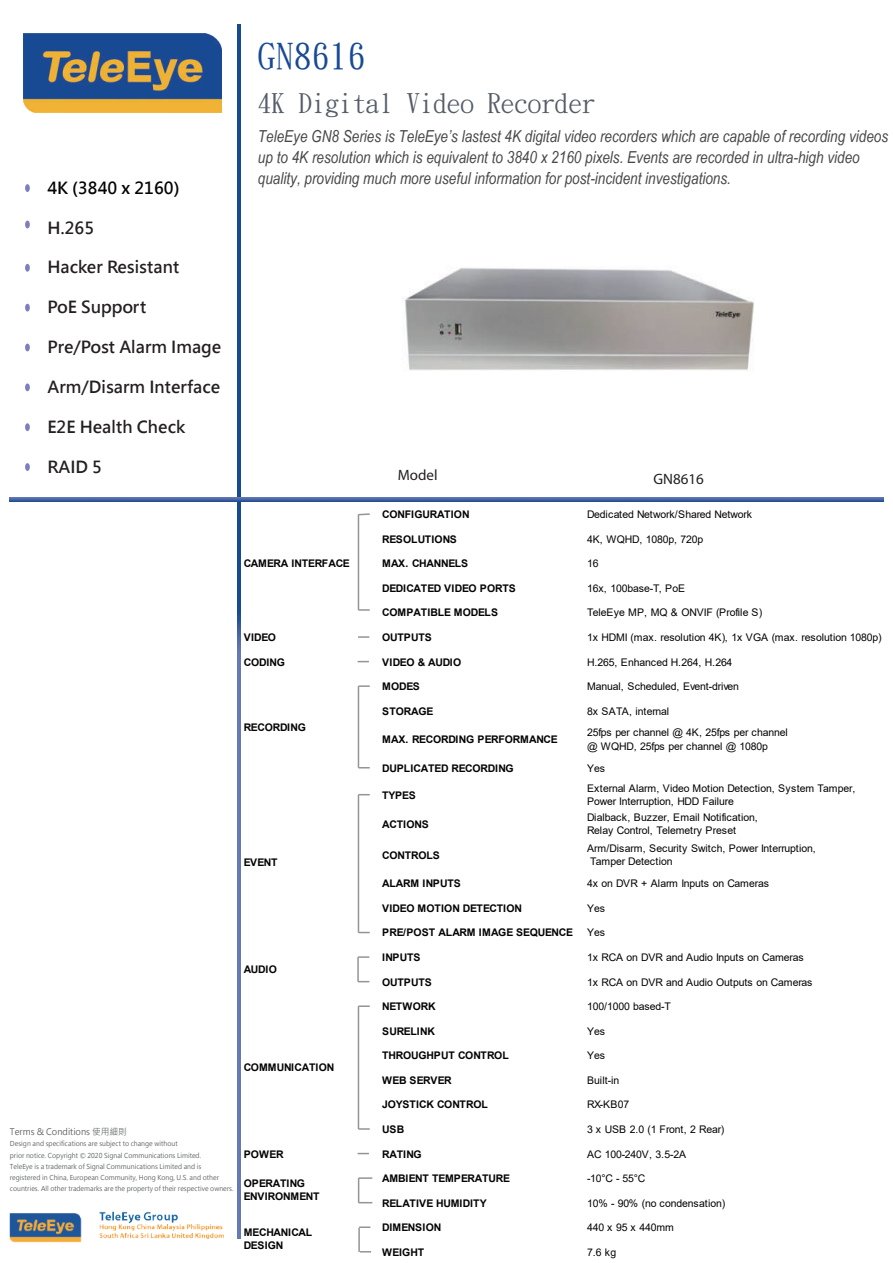
<style>
.page{position:relative;width:893px;height:1263px;background:#fff}
.page>*{position:absolute;margin:0;border:0;box-sizing:border-box;transform-origin:0 0}
.t1{font:700 36px "Adobe Fan Heiti Std";color:#184a93}
.t2{font:700 27px "Adobe Fan Heiti Std";color:#555d68}
.t3{font:italic 16.5px/21px "Arial Narrow";color:#494849}
.t4{font:700 16.5px "Microsoft Jheng Hei";color:#231f20}
.t5{font:700 16.5px "Microsoft Jheng Hei";color:#030303}
.t6{font:15px "Myriad";color:#231f20}
.t7{font:10.5px/13.5px "Arial";letter-spacing:-.015em;color:#030303}
.t8{font:700 10.5px/13.5px "Arial";letter-spacing:-.03em;color:#030303}
.t9{font:700 10.5px "Arial";letter-spacing:-.01em;color:#030303}
.t10{font:700 10.5px "Arial";color:#030303}
.t11{font:700 10.5px "Arial";letter-spacing:.005em;color:#030303}
.t12{font:9px "Microsoft Jheng Hei";color:#5e6162;scale:.96 1}
.t13{font:6.75px/11.2px "Microsoft Jheng Hei";color:#5e6162;scale:.96 1}
</style>
<div class="page">
<img style="left:10px;top:1211px;width:213px;height:32px">
<img style="left:23px;top:33px;width:198px;height:79px">
<hr style="left:358px;top:514px;width:1px;height:96px;background:#939498">
<svg style="left:357px;top:513px;width:13px;height:3px"></svg>
<svg style="left:358px;top:609px;width:12px;height:2px"></svg>
<hr style="left:358px;top:686px;width:1px;height:82px;background:#939498">
<svg style="left:358px;top:685px;width:12px;height:2px"></svg>
<svg style="left:358px;top:767px;width:12px;height:1px"></svg>
<hr style="left:357px;top:957px;width:2px;height:25px;background:#939498">
<svg style="left:358px;top:956px;width:11px;height:2px"></svg>
<svg style="left:358px;top:1177px;width:14px;height:26px"></svg>
<hr style="left:358px;top:1228px;width:2px;height:24px;background:#939498">
<svg style="left:359px;top:1226px;width:11px;height:2px"></svg>
<hr style="left:358px;top:795px;width:1px;height:137px;background:#939498">
<svg style="left:358px;top:794px;width:12px;height:1px"></svg>
<svg style="left:358px;top:932px;width:12px;height:1px"></svg>
<hr style="left:358px;top:1006px;width:1px;height:123px;background:#939498">
<svg style="left:358px;top:1005px;width:12px;height:2px"></svg>
<svg style="left:358px;top:1128px;width:12px;height:2px"></svg>
<svg style="left:358px;top:636px;width:11px;height:2px"></svg>
<div style="left:25px;top:184px;width:5px;height:8px;background:#7e7ebc;border-radius:50%"></div>
<svg style="left:25px;top:221px;width:5px;height:7px"></svg>
<div style="left:25px;top:264px;width:5px;height:8px;background:#7e7ebc;border-radius:50%"></div>
<div style="left:25px;top:304px;width:5px;height:8px;background:#7e7ebc;border-radius:50%"></div>
<svg style="left:25px;top:344px;width:5px;height:7px"></svg>
<div style="left:25px;top:383px;width:5px;height:8px;background:#7e7ebc;border-radius:50%"></div>
<div style="left:25px;top:423px;width:5px;height:8px;background:#7e7ebc;border-radius:50%"></div>
<div style="left:25px;top:463px;width:5px;height:8px;background:#7e7ebc;border-radius:50%"></div>
<img style="left:237px;top:25px;width:4px;height:1213px">
<img style="left:402px;top:268px;width:352px;height:103px">
<img style="left:10px;top:498px;width:873px;height:4px">
<h3 class="t5" style="left:47px;top:177px;width:134px">4K (3840 x 2160)</h3>
<h3 class="t4" style="left:47px;top:217px;width:48px">H.265</h3>
<h3 class="t4" style="left:47px;top:257px;width:133px">Hacker Resistant</h3>
<h3 class="t4" style="left:47px;top:297px;width:100px">PoE Support</h3>
<h3 class="t4" style="left:47px;top:337px;width:175px">Pre/Post Alarm Image</h3>
<h3 class="t4" style="left:47px;top:377px;width:174px">Arm/Disarm Interface</h3>
<h3 class="t4" style="left:47px;top:416px;width:139px">E2E Health Check</h3>
<h3 class="t4" style="left:47px;top:456px;width:56px">RAID 5</h3>
<p class="t12" style="left:10px;top:1126px;width:123px">Terms &amp; Conditions 使用細則</p>
<p class="t13" style="left:10px;top:1138px;width:235px">Design and specifications are subject to change without<br>prior notice. Copyright © 2020 Signal Communications Limited.<br>TeleEye is a trademark of Signal Communications Limited and is registered in China, European Community, Hong Kong, U.S. and other countries. All other trademarks are the property of their respective owners.</p>
<h1 class="t1" style="left:258px;top:39px;width:109px">GN8616</h1>
<h2 class="t2" style="left:258px;top:91px;width:339px">4K Digital Video Recorder</h2>
<p class="t3" style="left:258px;top:125px;width:632px">TeleEye GN8 Series is TeleEye’s lastest 4K digital video recorders which are capable of recording videos up to 4K resolution which is equivalent to 3840 x 2160 pixels. Events are recorded in ultra-high video quality, providing much more useful information for post-incident investigations.</p>
<p class="t8" style="left:244px;top:556px;width:108px">CAMERA INTERFACE</p>
<h3 class="t6" style="left:398px;top:468px;width:41px">Model</h3>
<h3 class="t6" style="left:653px;top:471px;width:52px">GN8616</h3>
<p class="t9" style="left:382px;top:507px;width:89px">CONFIGURATION</p>
<p class="t7" style="left:587px;top:508px;width:166px">Dedicated Network/Shared Network</p>
<p class="t9" style="left:382px;top:532px;width:76px">RESOLUTIONS</p>
<p class="t7" style="left:587px;top:532px;width:118px">4K, WQHD, 1080p, 720p</p>
<p class="t8" style="left:382px;top:557px;width:88px">MAX. CHANNELS</p>
<p class="t7" style="left:587px;top:557px;width:13px">16</p>
<p class="t8" style="left:382px;top:582px;width:135px">DEDICATED VIDEO PORTS</p>
<p class="t7" style="left:587px;top:581px;width:100px">16x, 100base-T, PoE</p>
<p class="t10" style="left:382px;top:605px;width:117px">COMPATIBLE MODELS</p>
<p class="t7" style="left:587px;top:606px;width:177px">TeleEye MP, MQ &amp; ONVIF (Profile S)</p>
<p class="t8" style="left:244px;top:631px;width:34px">VIDEO</p>
<p class="t10" style="left:382px;top:630px;width:51px">OUTPUTS</p>
<p class="t7" style="left:587px;top:630px;width:296px">1x HDMI (max. resolution 4K), 1x VGA (max. resolution 1080p)</p>
<p class="t8" style="left:244px;top:655px;width:43px">CODING</p>
<p class="t8" style="left:382px;top:655px;width:81px">VIDEO &amp; AUDIO</p>
<p class="t7" style="left:587px;top:655px;width:147px">H.265, Enhanced H.264, H.264</p>
<p class="t8" style="left:382px;top:680px;width:39px">MODES</p>
<p class="t7" style="left:587px;top:680px;width:153px">Manual, Scheduled, Event-driven</p>
<p class="t9" style="left:382px;top:704px;width:53px">STORAGE</p>
<p class="t7" style="left:587px;top:704px;width:84px">8x SATA, internal</p>
<p class="t8" style="left:382px;top:733px;width:177px">MAX. RECORDING PERFORMANCE</p>
<p class="t7" style="left:587px;top:725px;width:202px">25fps per channel @ 4K, 25fps per channel @ WQHD, 25fps per channel @ 1080p</p>
<p class="t8" style="left:382px;top:761px;width:133px">DUPLICATED RECORDING</p>
<p class="t7" style="left:587px;top:761px;width:20px">Yes</p>
<p class="t8" style="left:382px;top:788px;width:35px">TYPES</p>
<p class="t7" style="left:587px;top:781px;width:270px">External Alarm, Video Motion Detection, System Tamper,<br>Power Interruption, HDD Failure</p>
<p class="t8" style="left:382px;top:818px;width:48px">ACTIONS</p>
<p class="t7" style="left:587px;top:810px;width:172px">Dialback, Buzzer, Email Notification,<br>Relay Control, Telemetry Preset</p>
<p class="t9" style="left:382px;top:848px;width:59px">CONTROLS</p>
<p class="t7" style="left:590px;top:841px;width:227px;text-indent:-3px">Arm/Disarm, Security Switch, Power Interruption,<br>Tamper Detection</p>
<p class="t8" style="left:382px;top:877px;width:80px">ALARM INPUTS</p>
<p class="t7" style="left:587px;top:877px;width:183px">4x on DVR + Alarm Inputs on Cameras</p>
<p class="t9" style="left:382px;top:901px;width:141px">VIDEO MOTION DETECTION</p>
<p class="t7" style="left:587px;top:901px;width:20px">Yes</p>
<p class="t8" style="left:382px;top:926px;width:192px">PRE/POST ALARM IMAGE SEQUENCE</p>
<p class="t7" style="left:587px;top:926px;width:20px">Yes</p>
<p class="t8" style="left:382px;top:951px;width:40px">INPUTS</p>
<p class="t7" style="left:587px;top:950px;width:218px">1x RCA on DVR and Audio Inputs on Cameras</p>
<p class="t10" style="left:382px;top:974px;width:51px">OUTPUTS</p>
<p class="t7" style="left:587px;top:975px;width:227px">1x RCA on DVR and Audio Outputs on Cameras</p>
<p class="t8" style="left:382px;top:1000px;width:55px">NETWORK</p>
<p class="t7" style="left:587px;top:1000px;width:85px">100/1000 based-T</p>
<p class="t8" style="left:382px;top:1024px;width:54px">SURELINK</p>
<p class="t7" style="left:587px;top:1024px;width:20px">Yes</p>
<p class="t8" style="left:382px;top:1049px;width:128px">THROUGHPUT CONTROL</p>
<p class="t7" style="left:587px;top:1049px;width:20px">Yes</p>
<p class="t8" style="left:382px;top:1073px;width:71px">WEB SERVER</p>
<p class="t7" style="left:587px;top:1073px;width:34px">Built-in</p>
<p class="t9" style="left:382px;top:1097px;width:107px">JOYSTICK CONTROL</p>
<p class="t7" style="left:587px;top:1098px;width:44px">RX-KB07</p>
<p class="t8" style="left:382px;top:1123px;width:24px">USB</p>
<p class="t7" style="left:587px;top:1122px;width:139px">3 x USB 2.0 (1 Front, 2 Rear)</p>
<p class="t8" style="left:244px;top:1147px;width:41px">POWER</p>
<p class="t8" style="left:382px;top:1147px;width:41px">RATING</p>
<p class="t7" style="left:587px;top:1147px;width:100px">AC 100-240V, 3.5-2A</p>
<p class="t8" style="left:382px;top:1172px;width:129px">AMBIENT TEMPERATURE</p>
<p class="t7" style="left:587px;top:1171px;width:60px">-10°C - 55°C</p>
<p class="t11" style="left:382px;top:1195px;width:106px">RELATIVE HUMIDITY</p>
<p class="t7" style="left:587px;top:1196px;width:140px">10% - 90% (no condensation)</p>
<p class="t10" style="left:382px;top:1220px;width:61px">DIMENSION</p>
<p class="t7" style="left:587px;top:1221px;width:88px">440 x 95 x 440mm</p>
<p class="t8" style="left:382px;top:1245px;width:43px">WEIGHT</p>
<p class="t7" style="left:587px;top:1245px;width:31px">7.6 kg</p>
<p class="t8" style="left:244px;top:720px;width:64px">RECORDING</p>
<p class="t8" style="left:244px;top:856px;width:35px">EVENT</p>
<p class="t8" style="left:244px;top:963px;width:35px">AUDIO</p>
<p class="t9" style="left:244px;top:1060px;width:92px">COMMUNICATION</p>
<p class="t8" style="left:244px;top:1176px;width:77px">OPERATING<br>ENVIRONMENT</p>
<p class="t8" style="left:244px;top:1226px;width:70px">MECHANICAL<br>DESIGN</p>
</div>
